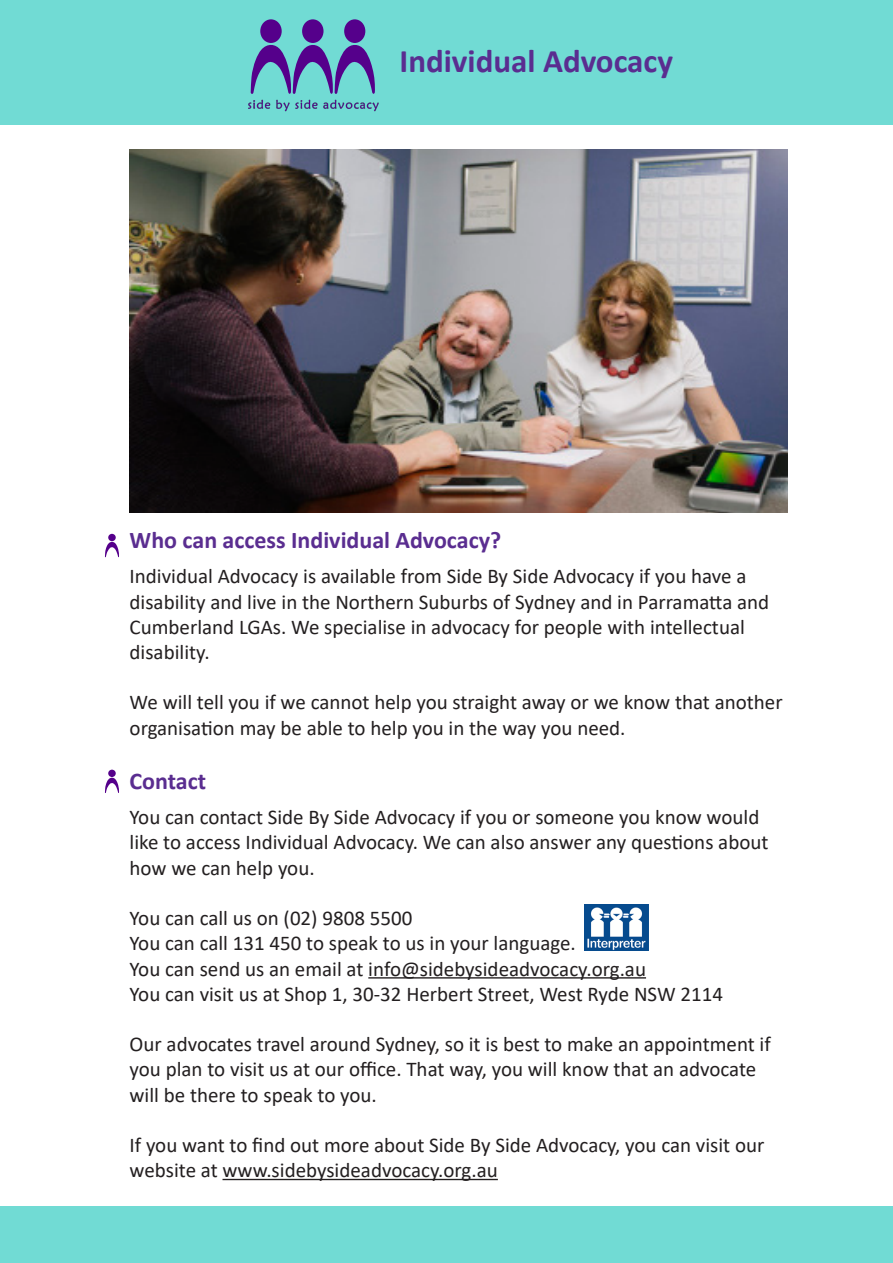
<style>
.page{position:relative;width:893px;height:1263px;background:#fff}
.page>*{position:absolute;margin:0;border:0;box-sizing:border-box;transform-origin:0 0}
.t1{font:700 33px "Calibri";color:#5a2d90}
.t2{font:700 24px "Calibri";color:#5a2d90}
.t3{font:21px/25.2px "Calibri";color:#231f20}
</style>
<div class="page">
<div style="left:0;top:1206px;width:893px;height:57px;background:#71dbd4"></div>
<div style="left:0;top:0;width:893px;height:124px;background:#71dbd4"></div>
<hr style="left:368px;top:977px;width:278px;height:1px;background:#231f20">
<hr style="left:222px;top:1179px;width:276px;height:1px;background:#231f20">
<svg style="left:105px;top:542px;width:14px;height:15px"></svg>
<div style="left:108px;top:534px;width:8px;height:7px;background:#55008b;border-radius:50%"></div>
<svg style="left:105px;top:778px;width:14px;height:15px"></svg>
<div style="left:108px;top:770px;width:8px;height:7px;background:#55008b;border-radius:50%"></div>
<img style="left:130px;top:149px;width:658px;height:363px">
<div style="left:302px;top:19px;width:21px;height:24px;background:#55008b;border-radius:50%"></div>
<div style="left:260px;top:19px;width:22px;height:24px;background:#55008b;border-radius:50%"></div>
<svg style="left:251px;top:45px;width:124px;height:48px"></svg>
<div style="left:344px;top:19px;width:21px;height:24px;background:#55008b;border-radius:50%"></div>
<img style="left:248px;top:93px;width:131px;height:19px">
<img style="left:584px;top:904px;width:64px;height:47px">
<p class="t1" style="left:400px;top:38px;width:275px">Individual Advocacy</p>
<p class="t2" style="left:130px;top:523px;width:373px">Who can access Individual Advocacy?</p>
<p class="t3" style="left:130px;top:563px;width:641px">Individual Advocacy is available from Side By Side Advocacy if you have a disability and live in the Northern Suburbs of Sydney and in Parramatta and Cumberland LGAs. We specialise in advocacy for people with intellectual disability.</p>
<p class="t3" style="left:130px;top:689px;width:655px">We will tell you if we cannot help you straight away or we know that another organisation may be able to help you in the way you need.</p>
<p class="t2" style="left:130px;top:764px;width:78px">Contact</p>
<p class="t3" style="left:130px;top:804px;width:640px">You can contact Side By Side Advocacy if you or someone you know would like to access Individual Advocacy. We can also answer any questions about how we can help you.</p>
<p class="t3" style="left:130px;top:905px;width:284px">You can call us on (02) 9808 5500</p>
<p class="t3" style="left:130px;top:930px;width:448px">You can call 131 450 to speak to us in your language.</p>
<p class="t3" style="left:130px;top:955px;width:518px">You can send us an email at info@sidebysideadvocacy.org.au</p>
<p class="t3" style="left:130px;top:980px;width:595px">You can visit us at Shop 1, 30-32 Herbert Street, West Ryde NSW 2114</p>
<p class="t3" style="left:130px;top:1031px;width:643px">Our advocates travel around Sydney, so it is best to make an appointment if you plan to visit us at our office. That way, you will know that an advocate will be there to speak to you.</p>
<p class="t3" style="left:130px;top:1132px;width:636px">If you want to find out more about Side By Side Advocacy, you can visit our website at www.sidebysideadvocacy.org.au</p>
</div>
